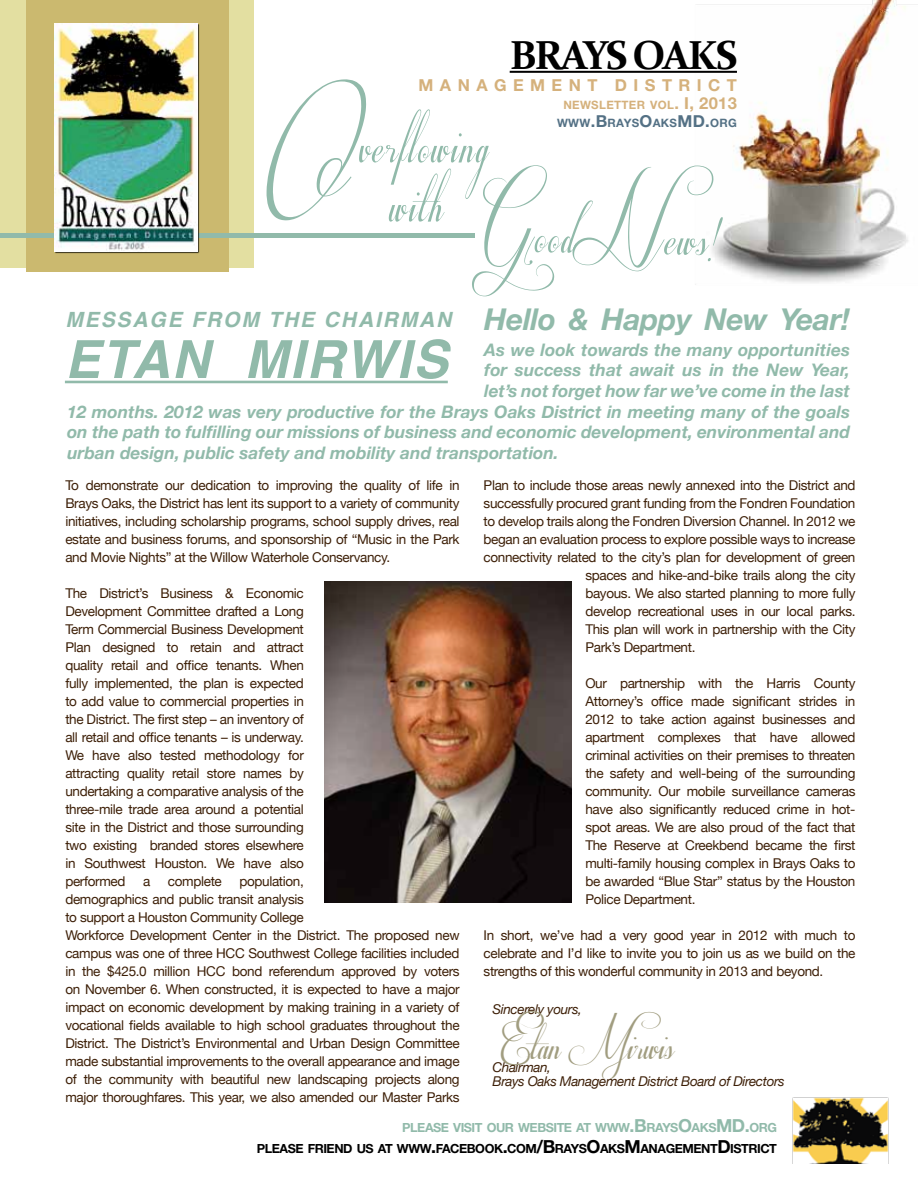
<style>
.page{position:relative;width:918px;height:1188px;background:#fff}
.page>*{position:absolute;margin:0;border:0;box-sizing:border-box;transform-origin:0 0}
.t1{font:italic 700 52.5px "Helvetica";letter-spacing:.035em;color:#91baaa}
.t2{font:45px "Respective";letter-spacing:-.01em;color:#a19d80}
.t3{font:700 40.5px "Constantia";letter-spacing:-.05em;color:#000}
.t4{font:italic 700 30px "Helvetica Neue";letter-spacing:-.01em;color:#91baaa}
.t5{font:italic 700 21px "Helvetica";letter-spacing:.09em;color:#91baaa}
.t6{font:italic 700 17.25px "Helvetica Neue";color:#91baaa}
.t7{font:700 16.5px "Helvetica Neue LT Std";letter-spacing:.39em;color:#d5b17c}
.t8{font:13.5px/18px "Helvetica Neue";letter-spacing:-.025em;color:#3d1f07;text-align:justify}
.t9{font:italic 13.5px/13.5px "Helvetica Neue";letter-spacing:-.025em;color:#3d1f07}
.t10{font:700 12.6px "Helvetica Neue LT Std";letter-spacing:-.035em;color:#000}
.t11{font:700 12.6px "Helvetica Neue LT Std";letter-spacing:-.035em;color:#91baaa}
.t12{font:700 11.55px "Helvetica Neue LT Std";letter-spacing:.03em;color:#547185}
.t13{font:700 11.55px "Helvetica Neue LT Std";color:#d5b17c}
.s1{font-size:11.55px}
.s2{font-size:16.5px}
.s3{font-size:18px}
</style>
<div class="page">
<div style="left:0;top:0;width:254px;height:267px;background:#e3dfa1"></div>
<div style="left:26px;top:0;width:202px;height:271px;background:#cbb96f"></div>
<img style="left:683px;top:0;width:235px;height:283px">
<hr style="left:510px;top:71px;width:227px;height:2px;background:#000">
<div style="left:0;top:233px;width:475px;height:5px;background:#91baaa"></div>
<svg style="left:55px;top:24px;width:144px;height:230px"></svg>
<img style="left:55px;top:24px;width:142px;height:228px">
<img style="left:792px;top:1097px;width:97px;height:67px">
<hr style="left:65px;top:381px;width:383px;height:2px;background:#91baaa">
<img style="left:324px;top:581px;width:248px;height:321px">
<svg style="left:266px;top:79px;width:457px;height:217px"></svg>
<h3 class="t3" style="left:510px;top:27px;width:229px">BRAYS OAKS</h3>
<p class="t7" style="left:419px;top:75px;width:320px">MANAGEMENT DISTRICT</p>
<p class="t13" style="left:563px;top:98px;width:52px">NEWSLETTER</p>
<p class="t7" style="left:650px;top:93px;width:88px"><span class="s1">VOL</span>. I, 2013</p>
<p class="t12" style="left:557px;top:116px;width:172px">WWW<span class="s2">.B</span>RAYS<span class="s2">O</span>AKS<span class="s2">MD.</span>ORG</p>
<h3 class="t4" style="left:484px;top:301px;width:367px">Hello &amp; Happy New Year!</h3>
<p class="t6" style="left:484px;top:339px;width:367px">As we look towards the many opportunities</p>
<p class="t6" style="left:484px;top:360px;width:367px">for success that await us in the New Year,</p>
<p class="t6" style="left:484px;top:380px;width:367px">let’s not forget how far we’ve come in the last</p>
<p class="t6" style="left:67px;top:401px;width:784px">12 months. 2012 was very productive for the Brays Oaks District in meeting many of the goals</p>
<p class="t6" style="left:67px;top:422px;width:785px">on the path to fulfilling our missions of business and economic development, environmental and</p>
<p class="t6" style="left:67px;top:442px;width:493px">urban design, public safety and mobility and transportation.</p>
<h3 class="t5" style="left:65px;top:302px;width:388px">MESSAGE FROM THE CHAIRMAN</h3>
<h1 class="t1" style="left:65px;top:316px;width:384px">ETAN MIRWIS</h1>
<p class="t8" style="left:65px;top:476px;width:396px">To demonstrate our dedication to improving the quality of life in Brays Oaks, the District has lent its support to a variety of community initiatives, including scholarship programs, school supply drives, real estate and business forums, and sponsorship of “Music in the Park and Movie Nights” at the Willow Waterhole Conservancy.</p>
<p class="t8" style="left:65px;top:584px;width:240px">The District’s Business &amp; Economic Development Committee drafted a Long Term Commercial Business Development Plan designed to retain and attract quality retail and office tenants. When fully implemented, the plan is expected to add value to commercial properties in the District. The first step – an inventory of all retail and office tenants – is underway.<br>We have also tested methodology for attracting quality retail store names by undertaking a comparative analysis of the three-mile trade area around a potential site in the District and those surrounding two existing branded stores elsewhere in Southwest Houston. We have also performed</p>
<p class="t8" style="left:65px;top:872px;width:396px;text-align:left;text-indent:174px">population,<br>demographics and public transit analysis<br>to support a Houston Community College<br>Workforce Development Center in the District. The proposed new campus was one of three HCC Southwest College facilities included in the $425.0 million HCC bond referendum approved by voters on November 6. When constructed, it is expected to have a major impact on economic development by making training in a variety of vocational fields available to high school graduates throughout the District. The District’s Environmental and Urban Design Committee made substantial improvements to the overall appearance and image of the community with beautiful new landscaping projects along major thoroughfares. This year, we also amended our Master Parks</p>
<p class="t8" style="left:143px;top:872px;width:9px">a</p>
<p class="t8" style="left:168px;top:872px;width:55px">complete</p>
<p class="t8" style="left:484px;top:476px;width:373px">Plan to include those areas newly annexed into the District and</p>
<p class="t8" style="left:484px;top:494px;width:373px">successfully procured grant funding from the Fondren Foundation</p>
<p class="t8" style="left:484px;top:512px;width:373px">to develop trails along the Fondren Diversion Channel. In 2012 we</p>
<p class="t8" style="left:484px;top:530px;width:373px">began an evaluation process to explore possible ways to increase</p>
<p class="t8" style="left:484px;top:548px;width:373px">connectivity related to the city’s plan for development of green</p>
<p class="t8" style="left:585px;top:566px;width:272px">spaces and hike-and-bike trails along the city</p>
<p class="t8" style="left:585px;top:584px;width:272px">bayous. We also started planning to more fully</p>
<p class="t8" style="left:585px;top:602px;width:272px">develop recreational uses in our local parks.</p>
<p class="t8" style="left:585px;top:620px;width:272px">This plan will work in partnership with the City</p>
<p class="t8" style="left:585px;top:638px;width:112px">Park’s Department.</p>
<p class="t8" style="left:585px;top:674px;width:272px">Our partnership with the Harris County Attorney’s office made significant strides in 2012 to take action against businesses and apartment complexes that have allowed criminal activities on their premises to threaten the safety and well-being of the surrounding community. Our mobile surveillance cameras have also significantly reduced crime in hot&shy;spot areas. We are also proud of the fact that The Reserve at Creekbend became the first multi-family housing complex in Brays Oaks to be awarded “Blue Star” status by the Houston Police Department.</p>
<p class="t8" style="left:484px;top:926px;width:373px">In short, we’ve had a very good year in 2012 with much to celebrate and I’d like to invite you to join us as we build on the strengths of this wonderful community in 2013 and beyond.</p>
<p class="t9" style="left:492px;top:1002px;width:91px">Sincerely yours,</p>
<h2 class="t2" style="left:501px;top:1017px;width:175px">Etan Mirwis</h2>
<p class="t9" style="left:492px;top:1060px;width:294px">Chairman,<br>Brays Oaks Management District Board of Directors</p>
<p class="t11" style="left:402px;top:1120px;width:24px">PLEASE</p>
<p class="t11" style="left:453px;top:1120px;width:14px">VISIT</p>
<p class="t11" style="left:487px;top:1120px;width:51px">OUR WEBSITE</p>
<p class="t11" style="left:576px;top:1120px;width:192px">AT WWW<span class="s3">.B</span>RAYS<span class="s3">O</span>AKS<span class="s3">MD.</span>ORG</p>
<p class="t10" style="left:257px;top:1141px;width:24px">PLEASE</p>
<p class="t10" style="left:308px;top:1141px;width:16px">FRIEND</p>
<p class="t10" style="left:357px;top:1141px;width:95px">US AT WWW<span class="s3">.</span>FACEB</p>
<p class="t10" style="left:475px;top:1141px;width:175px">OOK<span class="s3">.</span>COM<span class="s3">/B</span>RAYS<span class="s3">O</span>AKS<span class="s3">M</span>ANAGEMENT</p>
<p class="t10" style="left:717px;top:1141px;width:21px"><span class="s3">D</span>ISTRICT</p>
</div>
